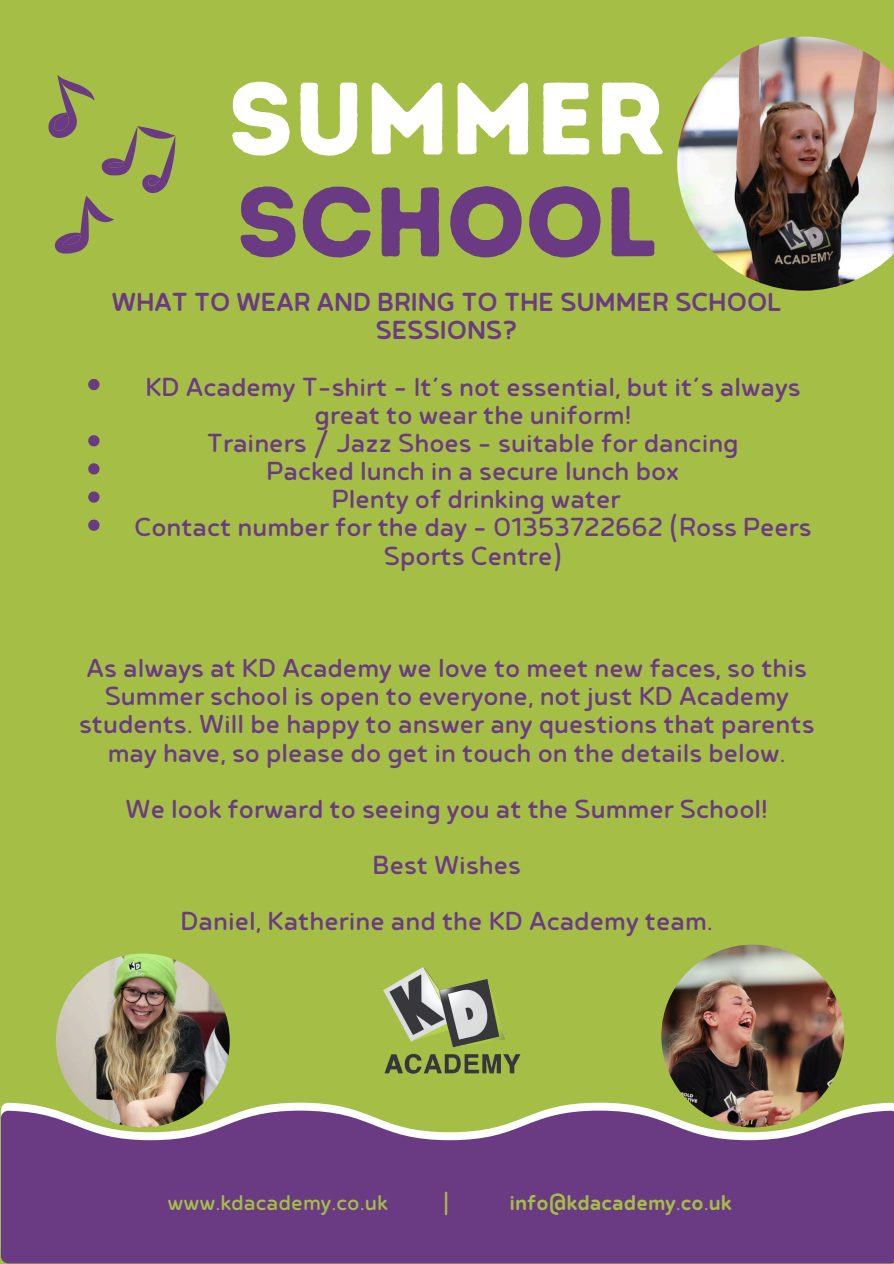
<style>
.page{position:relative;width:894px;height:1264px;background:#fff}
.page>*{position:absolute;margin:0;border:0;box-sizing:border-box;transform-origin:0 0}
.t1{font:102.45px "Intro Rust Base";color:#fff}
.t2{font:98.4px "Intro Rust Base";color:#6a3b83}
.t3{font:30.9px/28.2px "Betm Rounded";color:#6a3b83;text-align:center}
.t4{font:500 30.9px/28.2px "Betm Rounded";color:#6a3b83;text-align:center}
.t5{font:25.35px "Betm Rounded";color:#a5be46}
.t6{font:500 25.35px "Betm Rounded";color:#a5be46}
</style>
<div class="page">
<div style="left:0;top:0;width:893px;height:1263px;background:#a5be46"></div>
<img style="left:56px;top:953px;width:174px;height:174px;border-radius:50%">
<img style="left:677px;top:37px;width:216px;height:254px">
<svg style="left:1px;top:1102px;width:892px;height:8px"></svg>
<svg style="left:1px;top:1110px;width:892px;height:153px;background:#724884"></svg>
<img style="left:661px;top:944px;width:183px;height:183px;border-radius:50%">
<svg style="left:88px;top:379px;width:11px;height:11px"></svg>
<svg style="left:88px;top:435px;width:11px;height:11px"></svg>
<svg style="left:88px;top:463px;width:11px;height:11px"></svg>
<svg style="left:88px;top:491px;width:11px;height:11px"></svg>
<svg style="left:88px;top:519px;width:11px;height:12px"></svg>
<svg style="left:48px;top:75px;width:127px;height:178px"></svg>
<img style="left:318px;top:967px;width:269px;height:143px">
<h1 class="t1" style="left:228px;top:57px;width:439px">SUMMER</h1>
<p class="t2" style="left:236px;top:163px;width:422px">SCHOOL</p>
<p class="t4" style="left:112px;top:285px;width:671px">WHAT TO WEAR AND BRING TO THE SUMMER SCHOOL<br>SESSIONS?</p>
<p class="t3" style="left:145px;top:370px;width:656px">KD Academy T-shirt – It’s not essential, but it’s always great to wear the uniform!</p>
<p class="t3" style="left:207px;top:426px;width:533px">Trainers / Jazz Shoes – suitable for dancing</p>
<p class="t3" style="left:266px;top:454px;width:414px">Packed lunch in a secure lunch box</p>
<p class="t3" style="left:332px;top:482px;width:290px">Plenty of drinking water</p>
<h3 class="t3" style="left:134px;top:510px;width:678px">Contact number for the day – 01353722662 (Ross Peers<br>Sports Centre)</h3>
<h3 class="t3" style="left:86px;top:651px;width:721px">As always at KD Academy we love to meet new faces, so this<br>Summer school is open to everyone, not just KD Academy</h3>
<h3 class="t3" style="left:79px;top:707px;width:736px">students. Will be happy to answer any questions that parents may have, so please do get in touch on the details below.</h3>
<h3 class="t3" style="left:126px;top:792px;width:643px">We look forward to seeing you at the Summer School!</h3>
<h3 class="t3" style="left:372px;top:848px;width:150px">Best Wishes</h3>
<h3 class="t3" style="left:180px;top:904px;width:534px">Daniel, Katherine and the KD Academy team.</h3>
<h2 class="t5" style="left:167px;top:1182px;width:222px">www.kdacademy.co.uk</h2>
<h2 class="t5" style="left:443px;top:1182px;width:7px">|</h2>
<h2 class="t6" style="left:509px;top:1182px;width:224px">info@kdacademy.co.uk</h2>
</div>
